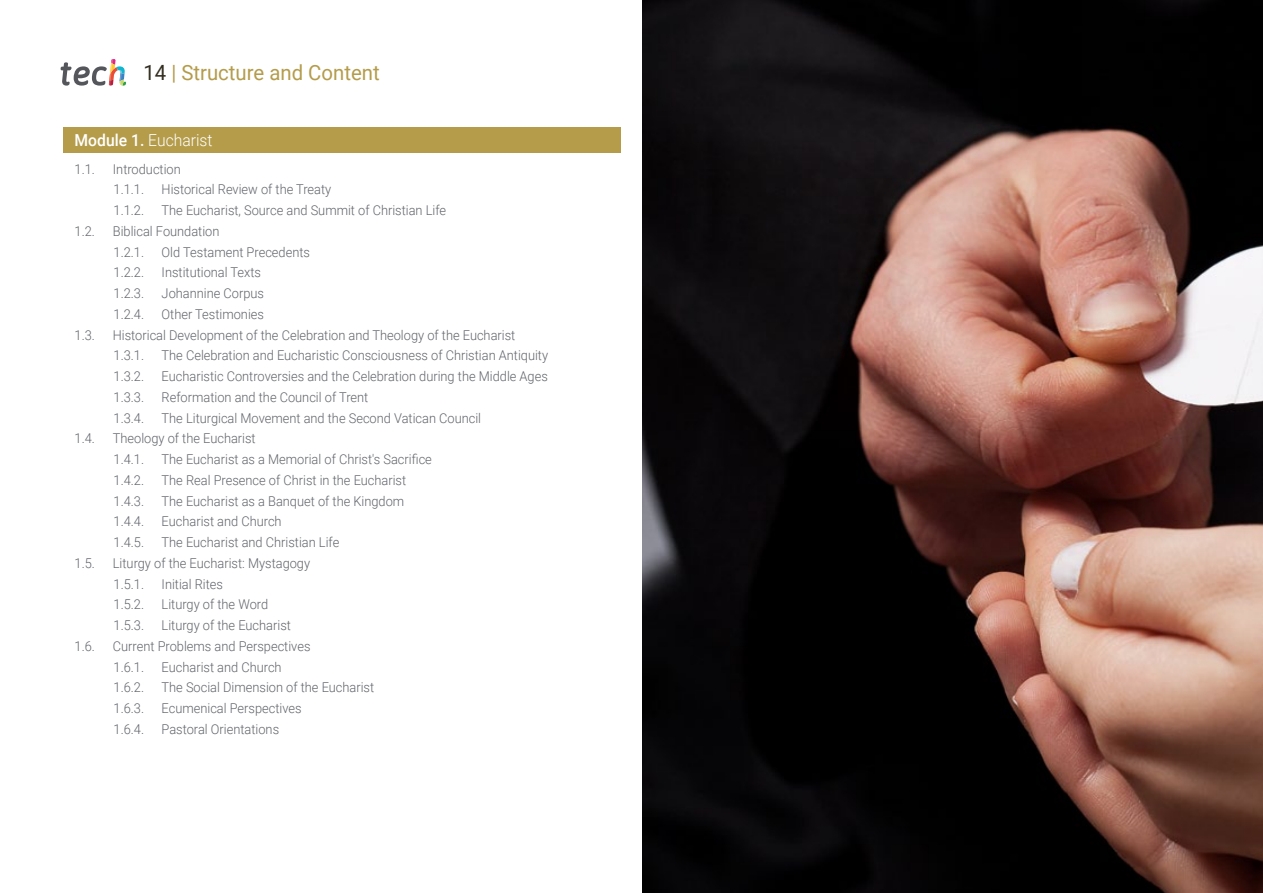
<style>
.page{position:relative;width:1263px;height:893px;background:#fff}
.page>*{position:absolute;margin:0;border:0;box-sizing:border-box;transform-origin:0 0}
.t1{font:21px "Roboto";color:#b49c4b}
.t2{font:300 16.5px "Roboto";color:#fff;scale:.95 1}
.t3{font:300 13.5px/20.7px "Roboto";color:#61646a;scale:.95 1}
.s1{color:#312e20}
.s2{font-weight:500}
</style>
<div class="page">
<div style="left:64px;top:128px;width:557px;height:25px;background:#b49c4b"></div>
<svg style="left:61px;top:59px;width:65px;height:27px"></svg>
<img style="left:642px;top:0;width:621px;height:893px">
<h1 class="t1" style="left:144px;top:57px;width:238px"><span class="s1">14</span> | Structure and Content</h1>
<p class="t2" style="left:75px;top:129px;width:147px"><span class="s2">Module 1.</span> Eucharist</p>
<p class="t3" style="left:75px;top:158px;width:23px">1.1.</p>
<p class="t3" style="left:113px;top:158px;width:73px">Introduction<br>1.1.1.</p>
<p class="t3" style="left:162px;top:179px;width:180px">Historical Review of the Treaty</p>
<p class="t3" style="left:114px;top:199px;width:34px">1.1.2.</p>
<p class="t3" style="left:162px;top:199px;width:301px">The Eucharist, Source and Summit of Christian Life</p>
<p class="t3" style="left:75px;top:220px;width:23px">1.2.</p>
<p class="t3" style="left:113px;top:220px;width:114px">Biblical Foundation<br>1.2.1.</p>
<p class="t3" style="left:162px;top:241px;width:158px">Old Testament Precedents</p>
<p class="t3" style="left:114px;top:262px;width:34px">1.2.2.</p>
<p class="t3" style="left:162px;top:262px;width:106px">Institutional Texts</p>
<p class="t3" style="left:114px;top:282px;width:34px">1.2.3.</p>
<p class="t3" style="left:162px;top:282px;width:109px">Johannine Corpus</p>
<p class="t3" style="left:114px;top:303px;width:34px">1.2.4.</p>
<p class="t3" style="left:162px;top:303px;width:109px">Other Testimonies</p>
<p class="t3" style="left:75px;top:324px;width:23px">1.3.</p>
<p class="t3" style="left:113px;top:324px;width:425px">Historical Development of the Celebration and Theology of the Eucharist<br>1.3.1.</p>
<p class="t3" style="left:162px;top:345px;width:408px">The Celebration and Eucharistic Consciousness of Christian Antiquity</p>
<p class="t3" style="left:114px;top:365px;width:34px">1.3.2.</p>
<p class="t3" style="left:162px;top:365px;width:408px">Eucharistic Controversies and the Celebration during the Middle Ages</p>
<p class="t3" style="left:114px;top:386px;width:34px">1.3.3.</p>
<p class="t3" style="left:162px;top:386px;width:219px">Reformation and the Council of Trent</p>
<p class="t3" style="left:114px;top:407px;width:34px">1.3.4.</p>
<p class="t3" style="left:162px;top:407px;width:338px">The Liturgical Movement and the Second Vatican Council</p>
<p class="t3" style="left:75px;top:428px;width:23px">1.4.</p>
<p class="t3" style="left:113px;top:428px;width:152px">Theology of the Eucharist<br>1.4.1.</p>
<p class="t3" style="left:162px;top:448px;width:286px">The Eucharist as a Memorial of Christ's Sacrifice</p>
<p class="t3" style="left:114px;top:469px;width:34px">1.4.2.</p>
<p class="t3" style="left:162px;top:469px;width:259px">The Real Presence of Christ in the Eucharist</p>
<p class="t3" style="left:114px;top:490px;width:34px">1.4.3.</p>
<p class="t3" style="left:162px;top:490px;width:257px">The Eucharist as a Banquet of the Kingdom</p>
<p class="t3" style="left:114px;top:511px;width:34px">1.4.4.</p>
<p class="t3" style="left:162px;top:511px;width:128px">Eucharist and Church</p>
<p class="t3" style="left:114px;top:531px;width:34px">1.4.5.</p>
<p class="t3" style="left:162px;top:531px;width:189px">The Eucharist and Christian Life</p>
<p class="t3" style="left:75px;top:552px;width:23px">1.5.</p>
<p class="t3" style="left:113px;top:552px;width:209px">Liturgy of the Eucharist: Mystagogy<br>1.5.1.</p>
<p class="t3" style="left:162px;top:573px;width:66px">Initial Rites</p>
<p class="t3" style="left:114px;top:594px;width:34px">1.5.2.</p>
<p class="t3" style="left:162px;top:594px;width:114px">Liturgy of the Word</p>
<p class="t3" style="left:114px;top:614px;width:34px">1.5.3.</p>
<p class="t3" style="left:162px;top:614px;width:138px">Liturgy of the Eucharist</p>
<p class="t3" style="left:75px;top:635px;width:23px">1.6.</p>
<p class="t3" style="left:113px;top:635px;width:209px">Current Problems and Perspectives<br>1.6.1.</p>
<p class="t3" style="left:162px;top:656px;width:128px">Eucharist and Church</p>
<p class="t3" style="left:114px;top:677px;width:34px">1.6.2.</p>
<p class="t3" style="left:162px;top:677px;width:225px">The Social Dimension of the Eucharist</p>
<p class="t3" style="left:114px;top:697px;width:34px">1.6.3.</p>
<p class="t3" style="left:162px;top:697px;width:149px">Ecumenical Perspectives</p>
<p class="t3" style="left:114px;top:718px;width:34px">1.6.4.</p>
<p class="t3" style="left:162px;top:718px;width:125px">Pastoral Orientations</p>
</div>
